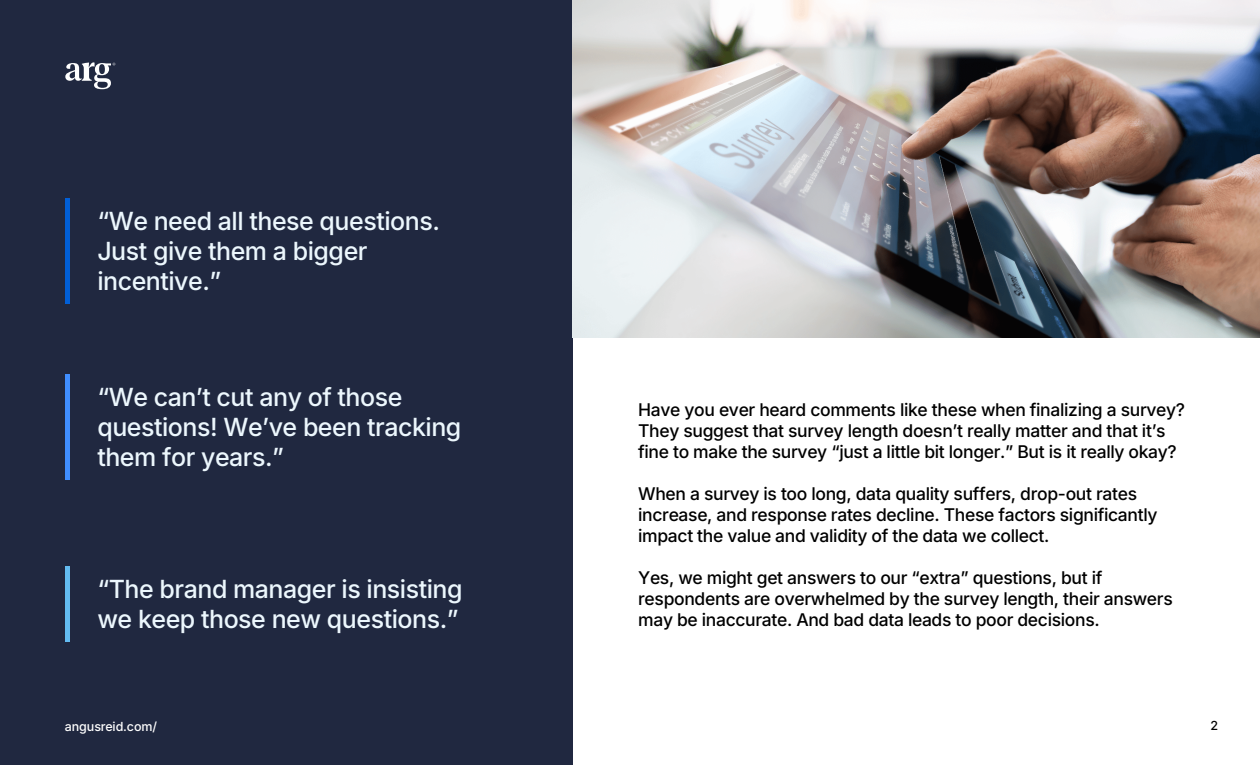
<style>
.page{position:relative;width:1260px;height:765px;background:#fff}
.page>*{position:absolute;margin:0;border:0;box-sizing:border-box;transform-origin:0 0}
.t1{font:25px/30px "Inter";letter-spacing:-.02em;color:#ecf7fd}
.t2{font:17.5px/21px "Inter";letter-spacing:-.02em;color:#000}
.t3{font:12.5px "Inter";letter-spacing:-.01em;color:#fff}
.t4{font:12.5px "Inter";color:#000}
</style>
<div class="page">
<div style="left:0;top:0;width:572px;height:765px;background:#202840"></div>
<svg style="left:65px;top:62px;width:50px;height:27px"></svg>
<div style="left:65px;top:198px;width:5px;height:105px;background:#015fd7"></div>
<div style="left:65px;top:375px;width:5px;height:105px;background:#408eff"></div>
<div style="left:65px;top:566px;width:5px;height:76px;background:#63bbf1"></div>
<img style="left:572px;top:0;width:688px;height:338px">
<h1 class="t1" style="left:97px;top:205px;width:344px">“We need all these questions.<br>Just give them a bigger incentive.ˮ</h1>
<h1 class="t1" style="left:97px;top:382px;width:366px">“We canʼt cut any of those questions! Weʼve been tracking them for years.ˮ</h1>
<h1 class="t1" style="left:97px;top:573px;width:367px">“The brand manager is insisting we keep those new questions.ˮ</h1>
<p class="t3" style="left:65px;top:717px;width:94px">angusreid.com/</p>
<p class="t2" style="left:638px;top:398px;width:548px">Have you ever heard comments like these when finalizing a survey?<br>They suggest that survey length doesnʼt really matter and that itʼs fine to make the survey “just a little bit longer.ˮ But is it really okay?</p>
<p class="t2" style="left:638px;top:482px;width:521px">When a survey is too long, data quality suffers, drop-out rates increase, and response rates decline. These factors significantly impact the value and validity of the data we collect.</p>
<p class="t2" style="left:638px;top:566px;width:536px">Yes, we might get answers to our “extraˮ questions, but if respondents are overwhelmed by the survey length, their answers may be inaccurate. And bad data leads to poor decisions.</p>
<p class="t4" style="left:1210px;top:716px;width:9px">2</p>
</div>
